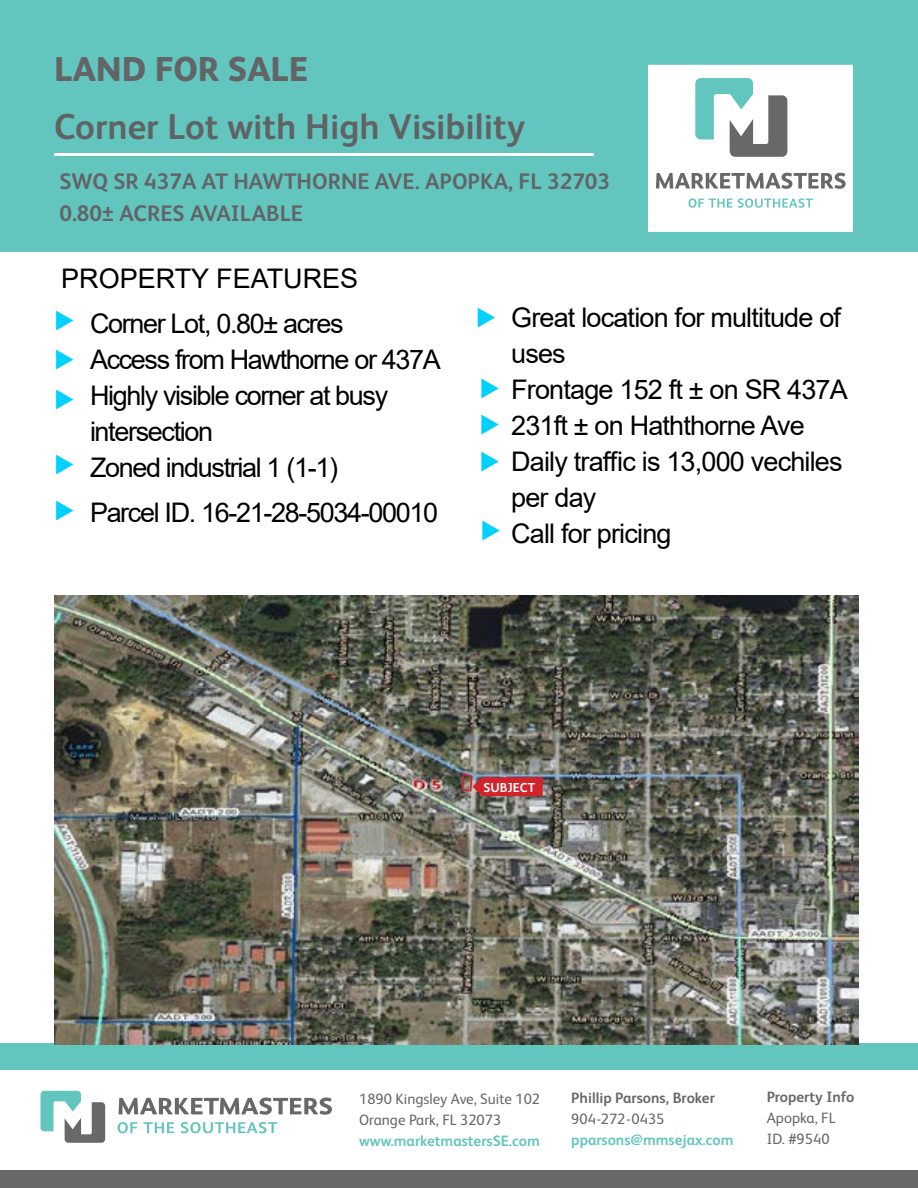
<style>
.page{position:relative;width:918px;height:1188px;background:#fff}
.page>*{position:absolute;margin:0;border:0;box-sizing:border-box;transform-origin:0 0}
.t1{font:700 36px "FS Albert Pro";color:#616264}
.t2{font:800 34.5px "FS Albert Pro";color:#636466}
.t3{font:27px/36px "Arial";letter-spacing:-.03em;color:#000;text-align:center}
.t4{font:27px/36px "Arial";letter-spacing:-.05em;color:#000}
.t5{font:700 22.5px/31.5px "FS Albert Pro";color:#636466}
.t6{font:15px/21px "FS Albert Pro";color:#696869}
.t7{font:700 15px "FS Albert Pro";color:#62c6bf}
.t8{font:700 15px "FS Albert Pro";color:#696869}
.t9{font:700 12.9px "FS Albert Pro";color:#fff}
</style>
<div class="page">
<div style="left:0;top:1170px;width:918px;height:18px;background:#696869"></div>
<div style="left:0;top:1043px;width:918px;height:27px;background:#62c6bf"></div>
<svg style="left:119px;top:1098px;width:213px;height:17px"></svg>
<svg style="left:118px;top:1122px;width:56px;height:11px"></svg>
<svg style="left:181px;top:1122px;width:97px;height:11px"></svg>
<svg style="left:41px;top:1091px;width:64px;height:52px"></svg>
<img style="left:54px;top:596px;width:805px;height:449px">
<svg style="left:461px;top:772px;width:82px;height:24px;background:#b4454c"></svg>
<div style="left:0;top:0;width:918px;height:252px;background:#62c6bf"></div>
<hr style="left:54px;top:153px;width:540px;height:3px;background:#fafdfc">
<div style="left:648px;top:65px;width:205px;height:167px;background:#fff;border:2px solid #fff"></div>
<svg style="left:656px;top:173px;width:190px;height:16px"></svg>
<svg style="left:688px;top:198px;width:125px;height:10px"></svg>
<svg style="left:695px;top:78px;width:92px;height:79px"></svg>
<p class="t2" style="left:54px;top:42px;width:256px">LAND FOR SALE</p>
<h1 class="t1" style="left:54px;top:102px;width:473px">Corner Lot with High Visibility</h1>
<p class="t5" style="left:59px;top:165px;width:552px">SWQ SR 437A AT HAWTHORNE AVE. APOPKA, FL 32703<br>0.80± ACRES AVAILABLE</p>
<p class="t3" style="left:61px;top:256px;width:299px;line-height:45px">PROPERTY FEATURES<br>Corner Lot, 0.80± acres</p>
<p class="t4" style="left:90px;top:341px;width:352px">Access from Hawthorne or 437A<br>Highly visible corner at busy intersection<br>Zoned industrial 1 (1-1)</p>
<p class="t4" style="left:90px;top:494px;width:350px">Parcel ID. 16-21-28-5034-00010</p>
<p class="t3" style="left:511px;top:300px;width:338px;text-align:left">Great location for multitude of uses<br>Frontage 152 ft ± on SR 437A<br>231ft ± on Haththorne Ave<br>Daily traffic is 13,000 vechiles per day<br>Call for pricing</p>
<p class="t9" style="left:483px;top:778px;width:53px">SUBJECT</p>
<p class="t6" style="left:359px;top:1088px;width:183px">1890 Kingsley Ave, Suite 102<br>Orange Park, FL 32073</p>
<p class="t7" style="left:359px;top:1131px;width:182px">www.marketmastersSE.com</p>
<p class="t8" style="left:571px;top:1088px;width:145px">Phillip Parsons, Broker</p>
<p class="t6" style="left:571px;top:1108px;width:95px">904-272-0435</p>
<p class="t7" style="left:571px;top:1130px;width:164px">pparsons@mmsejax.com</p>
<p class="t8" style="left:767px;top:1087px;width:89px">Property Info</p>
<p class="t6" style="left:767px;top:1107px;width:70px">Apopka, FL<br>ID. #9540</p>
</div>
